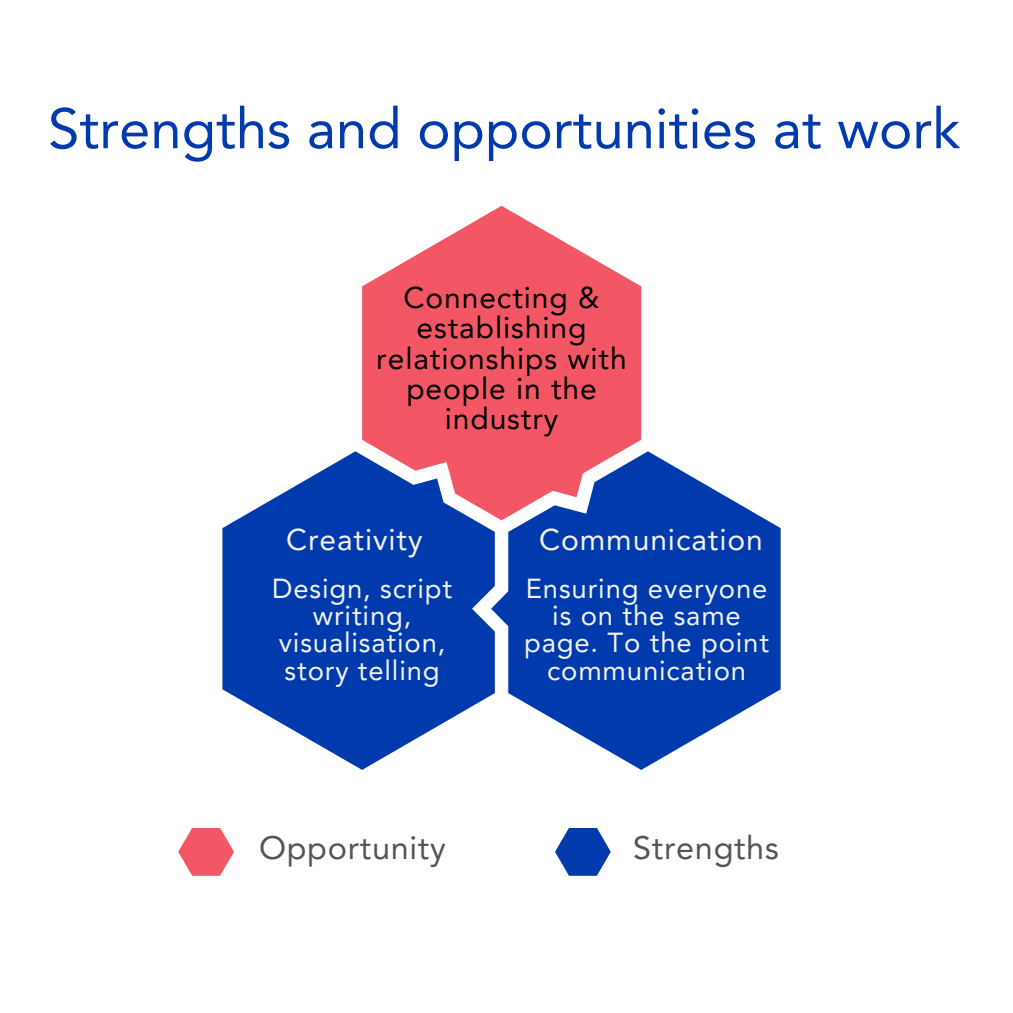
<style>
.page{position:relative;width:1013px;height:1013px;background:#fff}
.page>*{position:absolute;margin:0;border:0;box-sizing:border-box;transform-origin:0 0}
.t1{font:56.25px "Avenir LT Pro";color:#003aac}
.t2{font:32.38px "Avenir LT Pro";letter-spacing:.02em;color:#545454}
.t3{font:30px/30px "Avenir LT Pro";letter-spacing:.03em;color:#000;text-align:center}
.t4{font:30px "Avenir LT Pro";letter-spacing:.03em;color:#f3f3f3}
.t5{font:27.5px/27.2px "Avenir LT Pro";letter-spacing:.03em;color:#f3f3f3;text-align:center}
</style>
<div class="page">
<svg style="left:362px;top:206px;width:279px;height:245px;fill:#f35665"></svg>
<svg style="left:495px;top:451px;width:285px;height:318px;fill:#003aac"></svg>
<svg style="left:222px;top:451px;width:273px;height:318px;fill:#003aac"></svg>
<svg style="left:178px;top:828px;width:56px;height:47px"></svg>
<svg style="left:555px;top:828px;width:56px;height:47px"></svg>
<p class="t1" style="left:48px;top:106px;width:913px">Strengths and opportunities at work</p>
<p class="t3" style="left:376px;top:286px;width:252px">Connecting &amp; establishing relationships with people in the industry</p>
<p class="t4" style="left:286px;top:527px;width:138px">Creativity</p>
<p class="t4" style="left:539px;top:527px;width:225px">Communication</p>
<p class="t5" style="left:272px;top:577px;width:181px">Design, script writing, visualisation, story telling</p>
<p class="t5" style="left:524px;top:577px;width:246px">Ensuring everyone is on the same page. To the point communication</p>
<p class="t2" style="left:259px;top:834px;width:188px">Opportunity</p>
<p class="t2" style="left:633px;top:834px;width:147px">Strengths</p>
</div>
